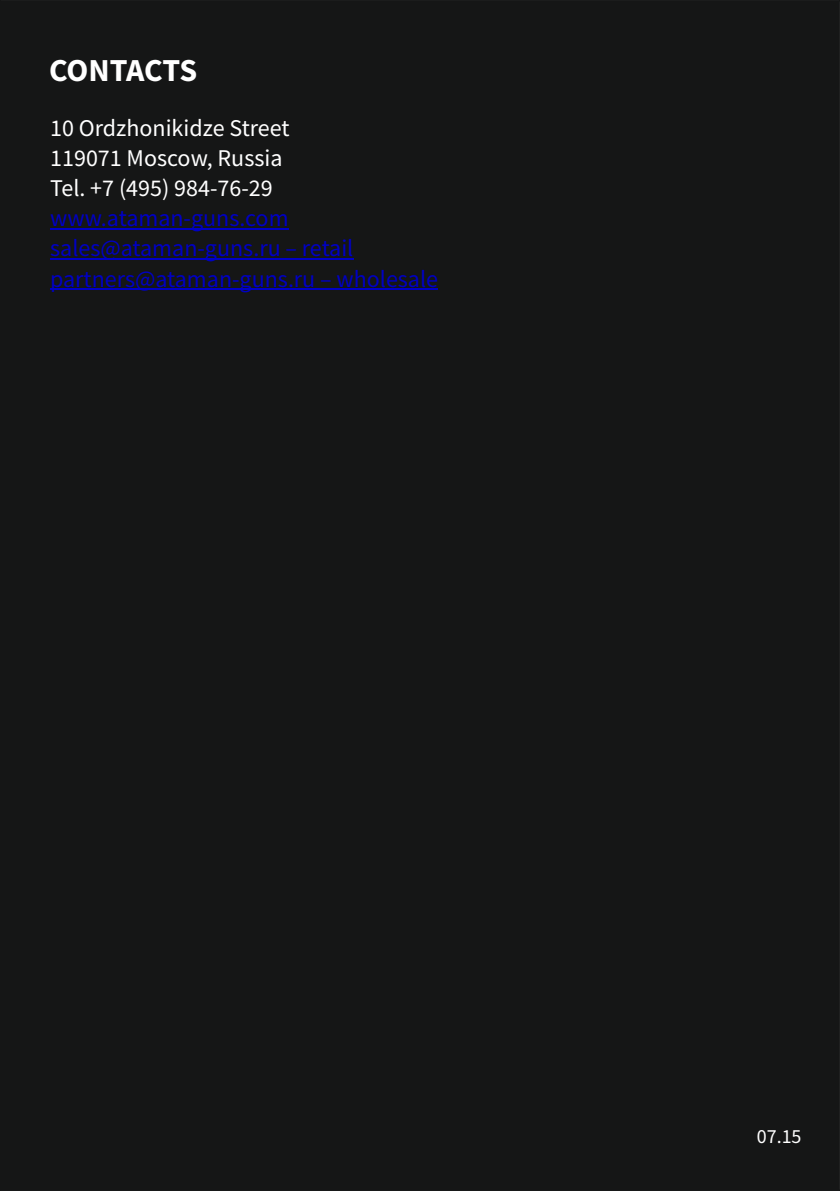
<style>
.page{position:relative;width:840px;height:1191px;background:#fff}
.page>*{position:absolute;margin:0;border:0;box-sizing:border-box;transform-origin:0 0}
.t1{font:700 32px "Source Sans Pro";letter-spacing:-.01em;color:#fff}
.t2{font:24px/30.2px "Source Sans Pro";color:#0000c4}
.t3{font:24px/30.2px "Source Sans Pro";color:#fff}
.t4{font:20px "Source Sans Pro";color:#fff}
</style>
<div class="page">
<div style="left:0;top:0;width:839px;height:1191px;background:#151616"></div>
<hr style="left:50px;top:228px;width:238px;height:1px;background:#0000c4">
<hr style="left:50px;top:259px;width:230px;height:1px;background:#0000c4">
<hr style="left:280px;top:259px;width:73px;height:1px;background:#0000c4">
<hr style="left:50px;top:289px;width:265px;height:1px;background:#0000c4">
<hr style="left:315px;top:289px;width:123px;height:1px;background:#0000c4">
<h1 class="t1" style="left:49px;top:57px;width:150px">CONTACTS</h1>
<p class="t3" style="left:50px;top:115px;width:241px">10 Ordzhonikidze Street<br>119071 Moscow, Russia<br>Tel. +7 (495) 984-76-29</p>
<p class="t2" style="left:50px;top:205px;width:389px">www.ataman-guns.com sales@ataman-guns.ru – retail partners@ataman-guns.ru – wholesale</p>
<p class="t4" style="left:756px;top:1127px;width:46px">07.15</p>
</div>
